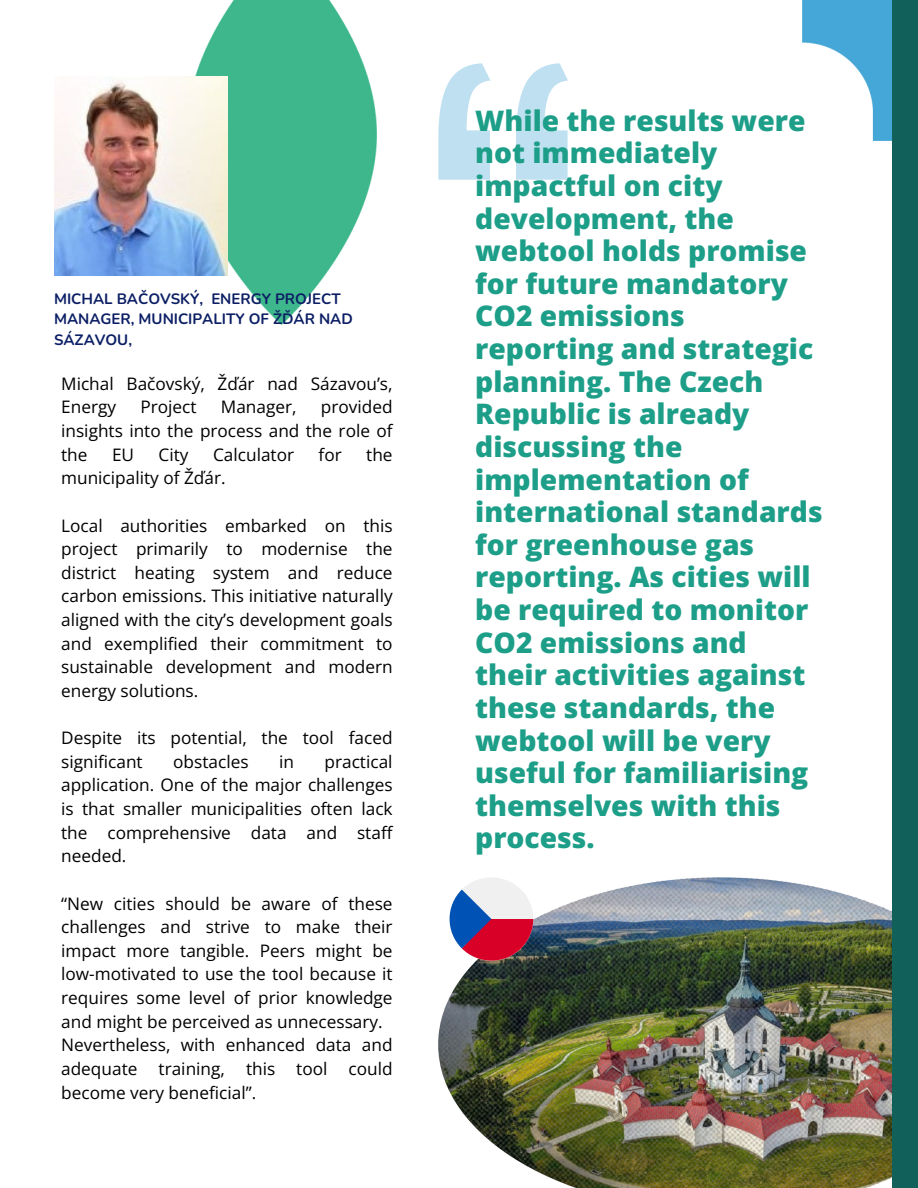
<style>
.page{position:relative;width:918px;height:1188px;background:#fff}
.page>*{position:absolute;margin:0;border:0;box-sizing:border-box;transform-origin:0 0}
.t1{font:441px "Oswald";color:#45a7d6}
.t2{font:800 28.2px/32.7px "Open Sans";color:#1d9e88}
.t3{font:17.25px/23.7px "Open Sans";color:#000001}
.t4{font:700 15px/20.2px "Nunito";color:#0c1f65}
</style>
<div class="page">
<img style="left:438px;top:877px;width:455px;height:311px">
<img style="left:187px;top:0;width:190px;height:325px">
<img style="left:54px;top:76px;width:173px;height:199px">
<img style="left:803px;top:0;width:90px;height:140px">
<div style="left:893px;top:0;width:25px;height:1188px;background:#12605a"></div>
<svg style="left:446px;top:877px;width:87px;height:84px"></svg>
<p class="t4" style="left:54px;top:289px;width:300px">MICHAL BAČOVSKÝ, ENERGY PROJECT<br>MANAGER, MUNICIPALITY OF ŽĎÁR NAD<br>SÁZAVOU,</p>
<h2 class="t3" style="left:61px;top:371px;width:333px">Michal Bačovský, Žďár nad Sázavou’s,<br>Energy</h2>
<h2 class="t3" style="left:61px;top:395px;width:333px;text-align:justify;text-indent:260px">provided insights into the process and the role of the</h2>
<h2 class="t3" style="left:140px;top:395px;width:58px">Project</h2>
<h2 class="t3" style="left:221px;top:395px;width:77px">Manager,</h2>
<h2 class="t3" style="left:112px;top:442px;width:24px">EU</h2>
<h2 class="t3" style="left:159px;top:442px;width:31px">City</h2>
<h2 class="t3" style="left:213px;top:442px;width:83px">Calculator</h2>
<h2 class="t3" style="left:319px;top:442px;width:25px">for</h2>
<h2 class="t3" style="left:366px;top:442px;width:28px">the</h2>
<h2 class="t3" style="left:61px;top:466px;width:166px">municipality of Žďár.</h2>
<h2 class="t3" style="left:61px;top:513px;width:333px;text-align:justify">Local authorities embarked on this project primarily to modernise the district heating system and reduce carbon emissions. This initiative naturally aligned with the city’s development goals and exemplified their commitment to sustainable development and modern energy solutions.</h2>
<h2 class="t3" style="left:61px;top:726px;width:333px">Despite its potential, the tool faced significant</h2>
<h2 class="t3" style="left:61px;top:749px;width:333px;text-align:justify;text-indent:263px">practical application. One of the major challenges is that smaller municipalities often lack the comprehensive data and staff needed.</h2>
<p class="t3" style="left:61px;top:891px;width:333px">“New cities should be aware of these challenges and strive to make their impact more tangible. Peers might be low-motivated to use the tool because it requires some level of prior knowledge and might be perceived as unnecessary.<br>Nevertheless, with enhanced data and adequate training, this tool could become very beneficial”.</p>
<h2 class="t3" style="left:173px;top:749px;width:77px">obstacles</h2>
<h2 class="t3" style="left:279px;top:749px;width:16px">in</h2>
<h1 class="t1" style="left:425px;top:-91px;width:171px">“</h1>
<h1 class="t2" style="left:475px;top:103px;width:349px">While the results were not immediately impactful on city development, the webtool holds promise for future mandatory<br>CO2 emissions reporting and strategic planning. The Czech<br>Republic is already discussing the implementation of international standards for greenhouse gas reporting. As cities will be required to monitor<br>CO2 emissions and their activities against these standards, the webtool will be very useful for familiarising themselves with this process.</h1>
</div>
